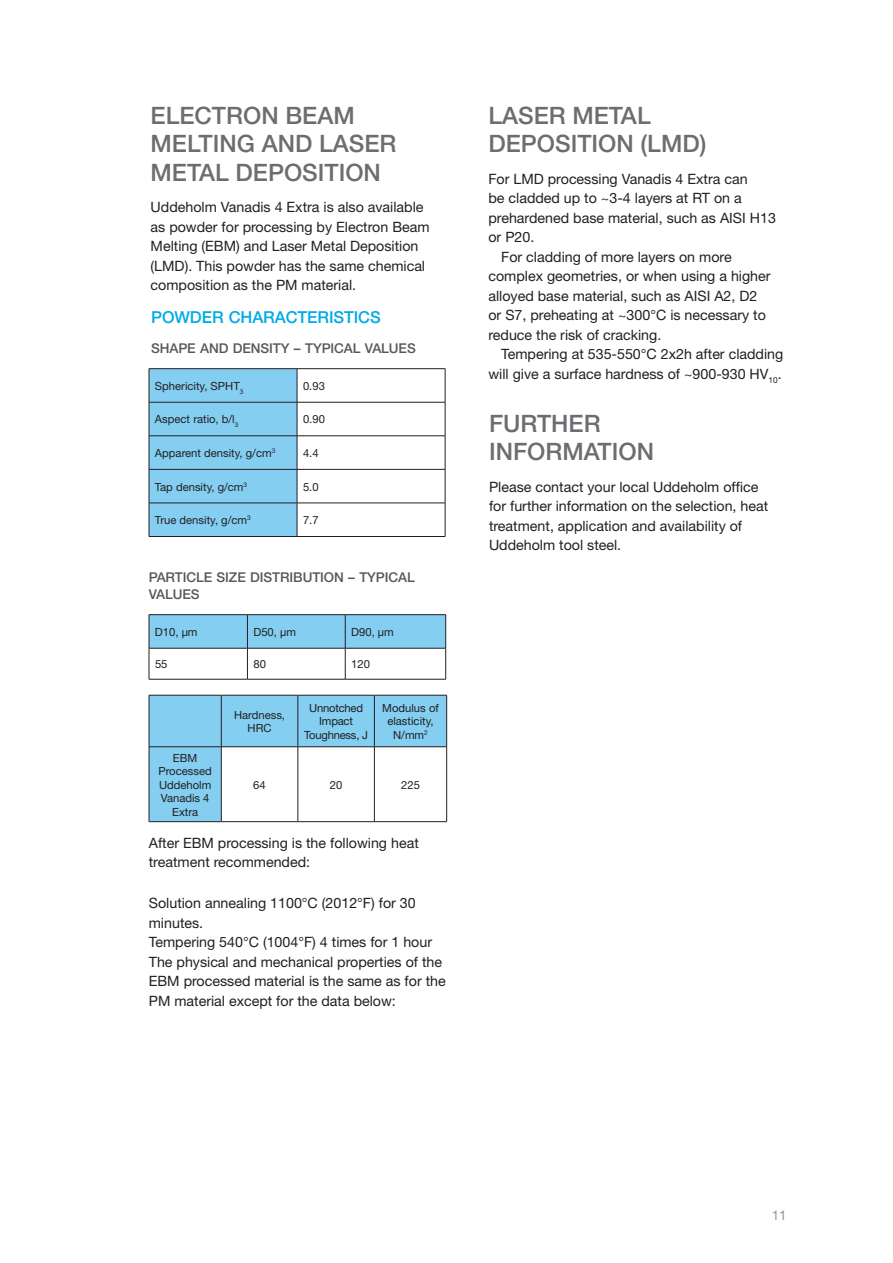
<style>
.page{position:relative;width:893px;height:1263px;background:#fff}
.page>*{position:absolute;margin:0;border:0;box-sizing:border-box;transform-origin:0 0}
.t1{font:500 24px/28.8px "Helvetica Neue";color:#6c6d70}
.t2{font:500 16.5px "Helvetica Neue";letter-spacing:-.005em;color:#00abe7}
.t3{font:14.25px/19.5px "Helvetica Neue";color:#231f20}
.t4{font:500 13.5px/17.2px "Helvetica Neue";letter-spacing:-.005em;color:#57585a}
.t5{font:13.5px "Helvetica Neue";color:#939598}
.t6{font:11.25px/13.5px "Helvetica Neue";color:#231f20;text-align:center}
.t7{font:11.25px/13.5px "Helvetica Neue";letter-spacing:-.02em;color:#231f20;text-align:center}
</style>
<div class="page">
<div style="left:150px;top:369px;width:147px;height:167px;background:#84cef2"></div>
<hr style="left:149px;top:368px;width:148px;height:1px;background:#231f20">
<hr style="left:149px;top:369px;width:1px;height:33px;background:#231f20">
<hr style="left:297px;top:368px;width:148px;height:1px;background:#231f20">
<hr style="left:297px;top:369px;width:1px;height:33px;background:#231f20">
<hr style="left:445px;top:369px;width:1px;height:33px;background:#231f20">
<hr style="left:149px;top:402px;width:148px;height:1px;background:#231f20">
<hr style="left:149px;top:402px;width:1px;height:34px;background:#231f20">
<hr style="left:297px;top:402px;width:148px;height:1px;background:#231f20">
<hr style="left:297px;top:402px;width:1px;height:34px;background:#231f20">
<hr style="left:445px;top:402px;width:1px;height:34px;background:#231f20">
<hr style="left:149px;top:435px;width:148px;height:1px;background:#231f20">
<hr style="left:149px;top:436px;width:1px;height:33px;background:#231f20">
<hr style="left:297px;top:435px;width:148px;height:1px;background:#231f20">
<hr style="left:297px;top:436px;width:1px;height:33px;background:#231f20">
<hr style="left:445px;top:436px;width:1px;height:33px;background:#231f20">
<hr style="left:149px;top:469px;width:148px;height:1px;background:#231f20">
<hr style="left:149px;top:469px;width:1px;height:34px;background:#231f20">
<hr style="left:297px;top:469px;width:148px;height:1px;background:#231f20">
<hr style="left:297px;top:469px;width:1px;height:34px;background:#231f20">
<hr style="left:445px;top:469px;width:1px;height:34px;background:#231f20">
<hr style="left:149px;top:503px;width:148px;height:1px;background:#231f20">
<hr style="left:149px;top:503px;width:1px;height:33px;background:#231f20">
<hr style="left:297px;top:503px;width:148px;height:1px;background:#231f20">
<hr style="left:297px;top:503px;width:1px;height:33px;background:#231f20">
<hr style="left:445px;top:503px;width:1px;height:33px;background:#231f20">
<hr style="left:149px;top:536px;width:148px;height:1px;background:#231f20">
<hr style="left:297px;top:536px;width:148px;height:1px;background:#231f20">
<div style="left:150px;top:615px;width:295px;height:33px;background:#84cef2"></div>
<hr style="left:149px;top:614px;width:98px;height:1px;background:#231f20">
<hr style="left:149px;top:615px;width:1px;height:33px;background:#231f20">
<hr style="left:247px;top:614px;width:98px;height:1px;background:#231f20">
<hr style="left:247px;top:615px;width:1px;height:33px;background:#231f20">
<hr style="left:345px;top:614px;width:101px;height:1px;background:#231f20">
<hr style="left:345px;top:615px;width:1px;height:33px;background:#231f20">
<hr style="left:445px;top:615px;width:1px;height:33px;background:#231f20">
<hr style="left:149px;top:648px;width:98px;height:1px;background:#231f20">
<hr style="left:149px;top:648px;width:1px;height:31px;background:#231f20">
<hr style="left:247px;top:648px;width:98px;height:1px;background:#231f20">
<hr style="left:247px;top:648px;width:1px;height:31px;background:#231f20">
<hr style="left:345px;top:648px;width:101px;height:1px;background:#231f20">
<hr style="left:345px;top:648px;width:1px;height:31px;background:#231f20">
<hr style="left:445px;top:648px;width:1px;height:31px;background:#231f20">
<hr style="left:149px;top:679px;width:98px;height:1px;background:#231f20">
<hr style="left:247px;top:679px;width:98px;height:1px;background:#231f20">
<hr style="left:345px;top:679px;width:101px;height:1px;background:#231f20">
<svg style="left:150px;top:696px;width:296px;height:125px"></svg>
<hr style="left:221px;top:695px;width:77px;height:1px;background:#231f20">
<hr style="left:374px;top:695px;width:73px;height:1px;background:#231f20">
<hr style="left:446px;top:695px;width:1px;height:51px;background:#231f20">
<hr style="left:149px;top:747px;width:1px;height:74px;background:#231f20">
<hr style="left:149px;top:821px;width:72px;height:1px;background:#231f20">
<hr style="left:298px;top:821px;width:76px;height:1px;background:#231f20">
<hr style="left:298px;top:695px;width:76px;height:1px;background:#231f20">
<hr style="left:298px;top:695px;width:1px;height:51px;background:#231f20">
<hr style="left:374px;top:695px;width:1px;height:51px;background:#231f20">
<hr style="left:298px;top:746px;width:76px;height:1px;background:#231f20">
<hr style="left:374px;top:746px;width:73px;height:1px;background:#231f20">
<hr style="left:374px;top:747px;width:1px;height:74px;background:#231f20">
<hr style="left:446px;top:747px;width:1px;height:74px;background:#231f20">
<hr style="left:374px;top:821px;width:73px;height:1px;background:#231f20">
<hr style="left:221px;top:746px;width:77px;height:1px;background:#231f20">
<hr style="left:221px;top:747px;width:1px;height:74px;background:#231f20">
<hr style="left:298px;top:747px;width:1px;height:74px;background:#231f20">
<hr style="left:221px;top:821px;width:77px;height:1px;background:#231f20">
<hr style="left:149px;top:695px;width:72px;height:1px;background:#231f20">
<hr style="left:149px;top:695px;width:1px;height:51px;background:#231f20">
<hr style="left:221px;top:695px;width:1px;height:51px;background:#231f20">
<hr style="left:149px;top:746px;width:72px;height:1px;background:#231f20">
<h1 class="t1" style="left:151px;top:100px;width:247px">ELECTRON BEAM<br>MELTING AND LASER<br>METAL DEPOSITION</h1>
<p class="t3" style="left:151px;top:197px;width:280px">Uddeholm Vanadis 4 Extra is also available as powder for processing by Electron Beam Melting (EBM) and Laser Metal Deposition (LMD). This powder has the same chemical composition as the PM material.</p>
<p class="t2" style="left:151px;top:307px;width:231px">POWDER CHARACTERISTICS</p>
<p class="t4" style="left:151px;top:339px;width:266px">SHAPE AND DENSITY – TYPICAL VALUES</p>
<p class="t6" style="left:155px;top:379px;width:90px">Sphericity, SPHT<sub>3</sub></p>
<p class="t6" style="left:303px;top:379px;width:23px">0.93</p>
<p class="t6" style="left:155px;top:412px;width:85px">Aspect ratio, b/l<sub>3</sub></p>
<p class="t6" style="left:303px;top:412px;width:23px">0.90</p>
<p class="t6" style="left:155px;top:446px;width:122px">Apparent density, g/cm<sup>3</sup></p>
<p class="t6" style="left:303px;top:446px;width:17px">4.4</p>
<p class="t6" style="left:155px;top:480px;width:94px">Tap density, g/cm<sup>3</sup></p>
<p class="t6" style="left:303px;top:480px;width:17px">5.0</p>
<p class="t6" style="left:155px;top:513px;width:97px">True density, g/cm<sup>3</sup></p>
<p class="t6" style="left:303px;top:513px;width:17px">7.7</p>
<p class="t4" style="left:149px;top:568px;width:268px">PARTICLE SIZE DISTRIBUTION – TYPICAL<br>VALUES</p>
<p class="t6" style="left:155px;top:625px;width:44px">D10, µm</p>
<p class="t6" style="left:253px;top:625px;width:44px">D50, µm</p>
<p class="t6" style="left:351px;top:625px;width:44px">D90, µm</p>
<p class="t6" style="left:155px;top:657px;width:14px">55</p>
<p class="t6" style="left:253px;top:657px;width:14px">80</p>
<p class="t6" style="left:351px;top:657px;width:20px">120</p>
<p class="t6" style="left:158px;top:751px;width:55px">EBM<br>Processed<br>Uddeholm<br>Vanadis 4<br>Extra</p>
<p class="t6" style="left:234px;top:708px;width:53px">Hardness,<br>HRC</p>
<p class="t7" style="left:304px;top:701px;width:65px">Unnotched<br>Impact<br>Toughness, J</p>
<p class="t6" style="left:382px;top:701px;width:58px">Modulus of elasticity,<br>N/mm<sup>2</sup></p>
<p class="t6" style="left:253px;top:778px;width:14px">64</p>
<p class="t6" style="left:330px;top:778px;width:14px">20</p>
<p class="t6" style="left:401px;top:778px;width:20px">225</p>
<p class="t3" style="left:149px;top:833px;width:271px">After EBM processing is the following heat treatment recommended:</p>
<p class="t3" style="left:149px;top:893px;width:298px">Solution annealing 1100°C (2012°F) for 30 minutes.<br>Tempering 540°C (1004°F) 4 times for 1 hour The physical and mechanical properties of the EBM processed material is the same as for the PM material except for the data below:</p>
<h1 class="t1" style="left:488px;top:100px;width:219px">LASER METAL<br>DEPOSITION (LMD)</h1>
<p class="t3" style="left:488px;top:169px;width:261px">For LMD processing Vanadis 4 Extra can</p>
<p class="t3" style="left:488px;top:188px;width:255px">be cladded up to ~3-4 layers at RT on a</p>
<p class="t3" style="left:488px;top:208px;width:289px">prehardened base material, such as AISI H13</p>
<p class="t3" style="left:488px;top:227px;width:47px">or P20.</p>
<p class="t3" style="left:501px;top:247px;width:232px">For cladding of more layers on more</p>
<p class="t3" style="left:488px;top:266px;width:284px">complex geometries, or when using a higher</p>
<p class="t3" style="left:488px;top:286px;width:270px">alloyed base material, such as AISI A2, D2</p>
<p class="t3" style="left:488px;top:305px;width:279px">or S7, preheating at ~300°C is necessary to</p>
<p class="t3" style="left:488px;top:325px;width:174px">reduce the risk of cracking.</p>
<p class="t3" style="left:501px;top:344px;width:284px">Tempering at 535-550°C 2x2h after cladding</p>
<p class="t3" style="left:488px;top:364px;width:295px">will give a surface hardness of ~900-930 HV<sub>10</sub>.</p>
<h1 class="t1" style="left:489px;top:408px;width:166px">FURTHER<br>INFORMATION</h1>
<p class="t3" style="left:489px;top:477px;width:281px">Please contact your local Uddeholm office for further information on the selection, heat treatment, application and availability of Uddeholm tool steel.</p>
<p class="t5" style="left:772px;top:1207px;width:16px">11</p>
</div>
